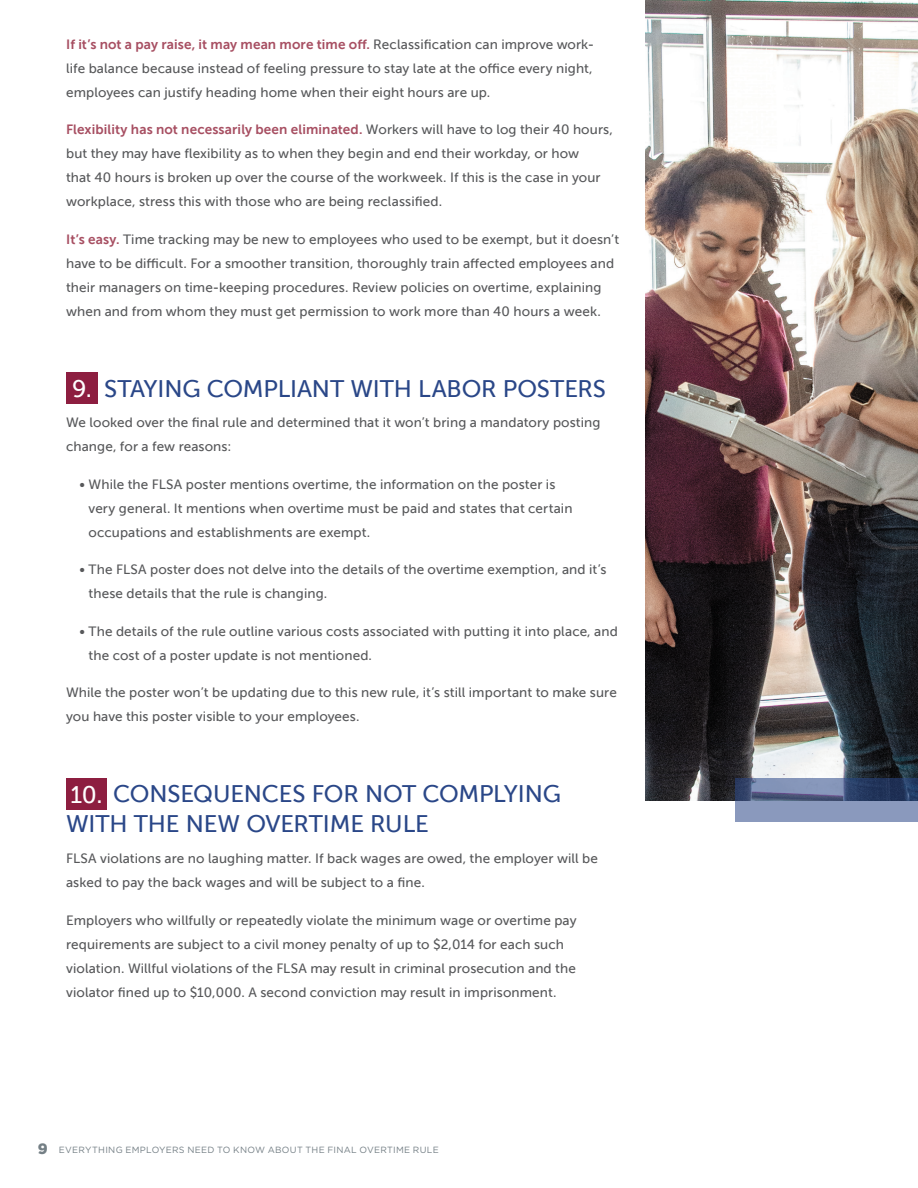
<style>
.page{position:relative;width:918px;height:1188px;background:#fff}
.page>*{position:absolute;margin:0;border:0;box-sizing:border-box;transform-origin:0 0}
.Headers{font:24px "Museo Sans 500";letter-spacing:-.005em;color:#2a4788}
.Body_Copy{font:24px "Museo Sans 500";letter-spacing:-.01em;color:#2a4788}
.Body_Copy-2{font:24px "Museo Sans 500";color:#fff}
.Body_Copy-3{font:13.5px/24px "Museo Sans 500";letter-spacing:.01em;color:#57585a}
.t1{font:9px "Gotham";letter-spacing:.03em;color:#747f85}
.s1{font-family:"Museo Sans 700";color:#a74f62}
.s2{color:#fff}
.s3{font-weight:900;font-size:15px}
</style>
<div class="page">
<div style="left:66px;top:372px;width:32px;height:32px;background:#8d1e40"></div>
<div style="left:66px;top:778px;width:41px;height:32px;background:#8d1e40"></div>
<img style="left:645px;top:0;width:273px;height:800px">
<svg style="left:735px;top:779px;width:183px;height:43px;background:#6a7a9f"></svg>
<p class="Body_Copy-3" style="left:66px;top:32px;width:529px;text-align:justify"><span class="s1">If it’s not a pay raise, it may mean more time off.</span> Reclassification can improve work&shy;life balance because instead of feeling pressure to stay late at the office every night, employees can justify heading home when their eight hours are up.</p>
<p class="Body_Copy-3" style="left:66px;top:117px;width:548px"><span class="s1">Flexibility has not necessarily been eliminated.</span> Workers will have to log their 40 hours, but they may have flexibility as to when they begin and end their workday, or how<br>that 40 hours is broken up over the course of the workweek. If this is the case in your workplace, stress this with those who are being reclassified.</p>
<p class="Body_Copy-3" style="left:66px;top:227px;width:555px"><span class="s1">It’s easy.</span> Time tracking may be new to employees who used to be exempt, but it doesn’t have to be difficult. For a smoother transition, thoroughly train affected employees and their managers on time-keeping procedures. Review policies on overtime, explaining when and from whom they must get permission to work more than 40 hours a week.</p>
<p class="Body_Copy-2" style="left:72px;top:376px;width:21px">9.</p>
<p class="Headers" style="left:104px;top:375px;width:503px">STAYING COMPLIANT WITH LABOR POSTERS</p>
<p class="Body_Copy-3" style="left:66px;top:411px;width:536px">We looked over the final rule and determined that it won’t bring a mandatory posting change, for a few reasons:</p>
<p class="Body_Copy-3" style="left:89px;top:472px;width:485px;text-indent:-9px">• While the FLSA poster mentions overtime, the information on the poster is very general. It mentions when overtime must be paid and states that certain occupations and establishments are exempt.</p>
<p class="Body_Copy-3" style="left:89px;top:558px;width:519px;text-indent:-9px">• The FLSA poster does not delve into the details of the overtime exemption, and it’s these details that the rule is changing.</p>
<p class="Body_Copy-3" style="left:89px;top:619px;width:531px;text-indent:-9px">• The details of the rule outline various costs associated with putting it into place, and the cost of a poster update is not mentioned.</p>
<p class="Body_Copy-3" style="left:66px;top:681px;width:552px">While the poster won’t be updating due to this new rule, it’s still important to make sure you have this poster visible to your employees.</p>
<p class="Body_Copy" style="left:71px;top:781px;width:492px"><span class="s2">10.</span> CONSEQUENCES FOR NOT COMPLYING</p>
<p class="Headers" style="left:66px;top:811px;width:364px">WITH THE NEW OVERTIME RULE</p>
<p class="Body_Copy-3" style="left:66px;top:846px;width:533px">FLSA violations are no laughing matter. If back wages are owed, the employer will be asked to pay the back wages and will be subject to a fine.</p>
<p class="Body_Copy-3" style="left:66px;top:908px;width:512px">Employers who willfully or repeatedly violate the minimum wage or overtime pay requirements are subject to a civil money penalty of up to $2,014 for each such violation. Willful violations of the FLSA may result in criminal prosecution and the violator fined up to $10,000. A second conviction may result in imprisonment.</p>
<p class="t1" style="left:38px;top:1144px;width:402px"><span class="s3">9</span> EVERYTHING EMPLOYERS NEED TO KNOW ABOUT THE FINAL OVERTIME RULE</p>
</div>
